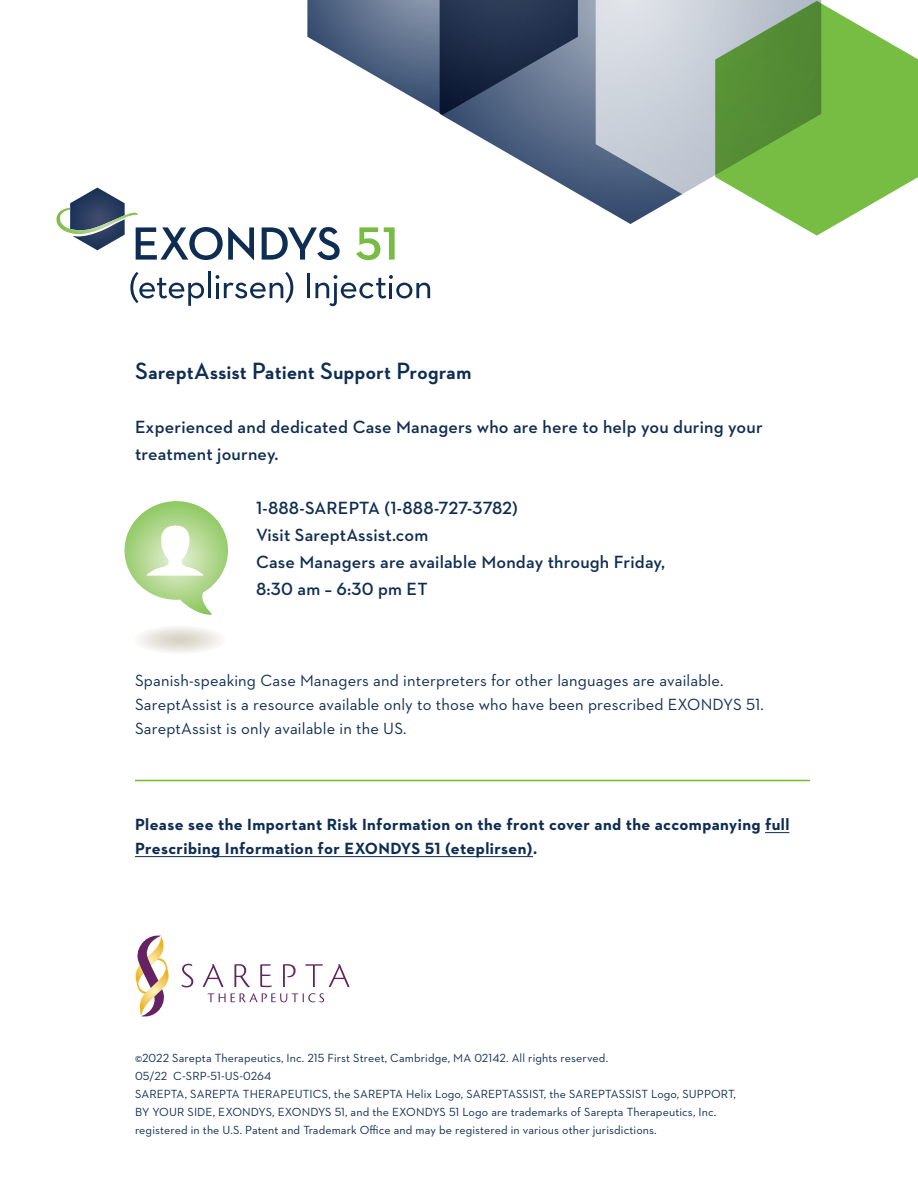
<style>
.page{position:relative;width:918px;height:1188px;background:#fff}
.page>*{position:absolute;margin:0;border:0;box-sizing:border-box;transform-origin:0 0}
.t1{font:700 24px "Neutraface 2 Display";letter-spacing:.025em;color:#0f2d52}
.t2{font:600 18px/27px "Neutraface 2 Text";letter-spacing:.01em;color:#0f2d52}
.t3{font:16.5px/24px "Neutraface 2 Text";letter-spacing:.01em;color:#0f2d52}
.t4{font:700 16.5px/24px "Neutraface 2 Text";letter-spacing:.025em;color:#0f2d52}
.t5{font:12px/18px "Neutraface 2 Text";letter-spacing:.01em;color:#0f2d52}
</style>
<div class="page">
<svg style="left:307px;top:0;width:133px;height:114px"></svg>
<svg style="left:440px;top:0;width:156px;height:204px"></svg>
<svg style="left:596px;top:0;width:226px;height:224px;background:#bec5d0"></svg>
<svg style="left:715px;top:1px;width:203px;height:235px;fill:#77bd43"></svg>
<svg style="left:765px;top:832px;width:24px;height:1px"></svg>
<hr style="left:135px;top:856px;width:398px;height:1px;background:#0f2d52">
<svg style="left:138px;top:627px;width:83px;height:26px"></svg>
<svg style="left:124px;top:501px;width:104px;height:114px"></svg>
<svg style="left:262px;top:227px;width:78px;height:33px"></svg>
<svg style="left:356px;top:227px;width:39px;height:33px"></svg>
<svg style="left:56px;top:188px;width:198px;height:72px"></svg>
<svg style="left:130px;top:272px;width:74px;height:34px"></svg>
<hr style="left:208px;top:272px;width:3px;height:26px;background:#0f2d52">
<svg style="left:216px;top:272px;width:77px;height:31px"></svg>
<hr style="left:307px;top:273px;width:3px;height:25px;background:#0f2d52">
<svg style="left:315px;top:275px;width:115px;height:31px"></svg>
<hr style="left:135px;top:780px;width:675px;height:1px;background:#74bb23">
<svg style="left:135px;top:936px;width:34px;height:81px"></svg>
<svg style="left:182px;top:964px;width:11px;height:23px"></svg>
<svg style="left:203px;top:964px;width:20px;height:23px"></svg>
<svg style="left:234px;top:964px;width:16px;height:23px"></svg>
<svg style="left:260px;top:964px;width:12px;height:23px"></svg>
<svg style="left:283px;top:964px;width:13px;height:23px"></svg>
<svg style="left:305px;top:964px;width:18px;height:23px"></svg>
<svg style="left:329px;top:964px;width:21px;height:23px"></svg>
<svg style="left:207px;top:993px;width:117px;height:9px"></svg>
<h1 class="t1" style="left:135px;top:357px;width:338px">SareptAssist Patient Support Program</h1>
<h2 class="t2" style="left:135px;top:413px;width:629px">Experienced and dedicated Case Managers who are here to help you during your treatment journey.</h2>
<h2 class="t2" style="left:256px;top:494px;width:411px">1-888-SAREPTA (1-888-727-3782)<br>Visit SareptAssist.com<br>Case Managers are available Monday through Friday,<br>8:30 am – 6:30 pm ET</h2>
<h3 class="t3" style="left:135px;top:669px;width:630px">Spanish-speaking Case Managers and interpreters for other languages are available.<br>SareptAssist is a resource available only to those who have been prescribed EXONDYS 51.<br>SareptAssist is only available in the US.</h3>
<h3 class="t4" style="left:135px;top:813px;width:656px">Please see the Important Risk Information on the front cover and the accompanying full<br>Prescribing Information for EXONDYS 51 (eteplirsen).</h3>
<p class="t5" style="left:135px;top:1049px;width:602px">©2022 Sarepta Therapeutics, Inc. 215 First Street, Cambridge, MA 02142. All rights reserved.<br>05/22 C-SRP-51-US-0264<br>SAREPTA, SAREPTA THERAPEUTICS, the SAREPTA Helix Logo, SAREPTASSIST, the SAREPTASSIST Logo, SUPPORT, BY YOUR SIDE, EXONDYS, EXONDYS 51, and the EXONDYS 51 Logo are trademarks of Sarepta Therapeutics, Inc. registered in the U.S. Patent and Trademark Office and may be registered in various other jurisdictions.</p>
</div>
